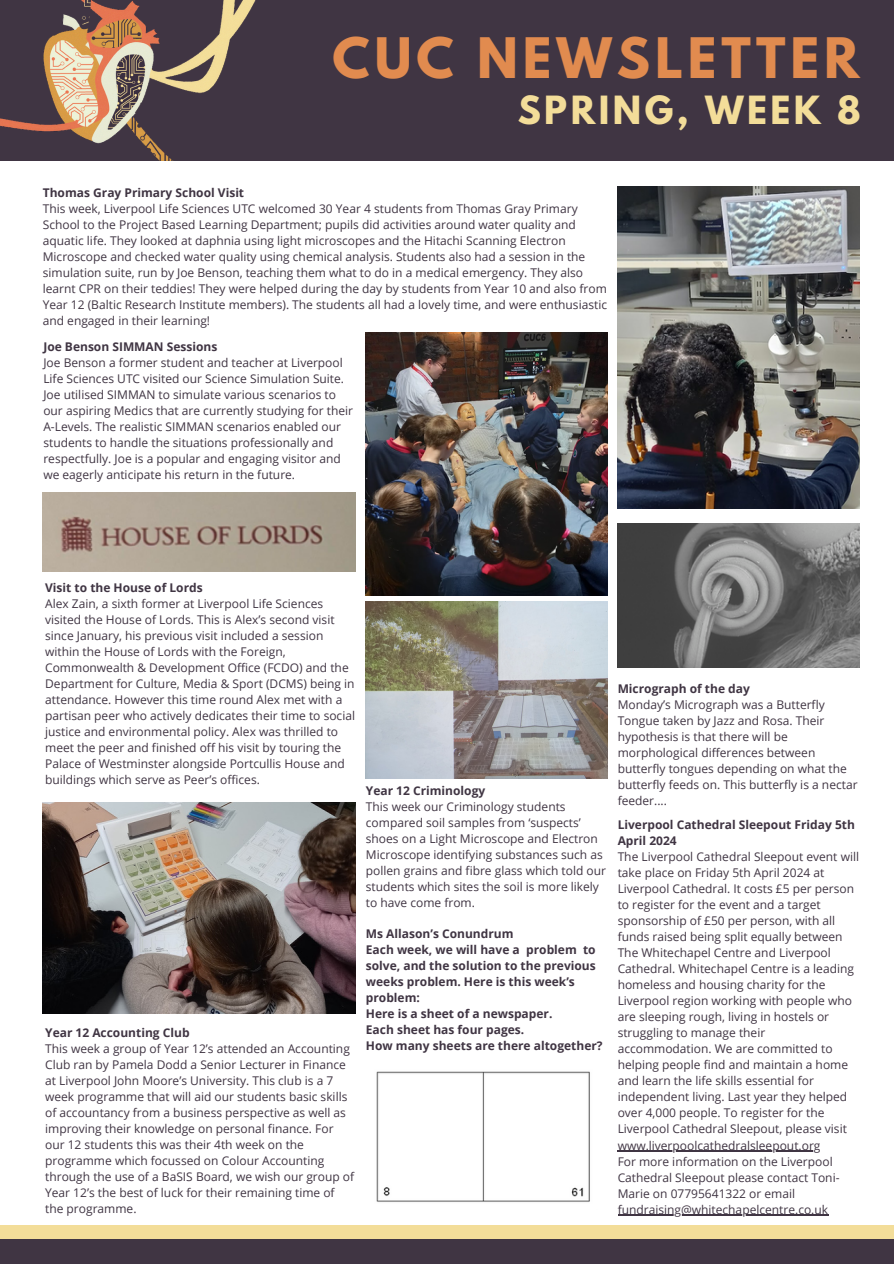
<style>
.page{position:relative;width:894px;height:1264px;background:#fff}
.page>*{position:absolute;margin:0;border:0;box-sizing:border-box;transform-origin:0 0}
.t1{font:700 49.35px "League Spartan";letter-spacing:.1em;color:#e18b4f}
.t2{font:700 34.35px "League Spartan";letter-spacing:.1em;color:#f3dd99}
.t3{font:12px/16px "Open Sans";color:#403543}
.t4{font:700 12px/16px "Open Sans";color:#403543}
</style>
<div class="page">
<div style="left:0;top:1225px;width:893px;height:28px;background:#f3dd99"></div>
<div style="left:0;top:1238px;width:893px;height:25px;background:#403543"></div>
<div style="left:0;top:0;width:893px;height:161px;background:#403543"></div>
<img style="left:0;top:0;width:256px;height:160px">
<img style="left:617px;top:523px;width:242px;height:144px">
<img style="left:617px;top:186px;width:242px;height:322px">
<img style="left:366px;top:332px;width:241px;height:263px">
<img style="left:366px;top:602px;width:241px;height:176px">
<img style="left:43px;top:492px;width:313px;height:79px">
<img style="left:43px;top:802px;width:313px;height:211px">
<img style="left:376px;top:1071px;width:214px;height:131px">
<hr style="left:617px;top:1150px;width:203px;height:1px;background:#403543">
<hr style="left:617px;top:1214px;width:211px;height:1px;background:#403543">
<h1 class="t1" style="left:332px;top:34px;width:528px">CUC NEWSLETTER</h1>
<h2 class="t2" style="left:517px;top:93px;width:344px">SPRING, WEEK 8</h2>
<p class="t4" style="left:43px;top:184px;width:203px">Thomas Gray Primary School Visit</p>
<p class="t3" style="left:43px;top:200px;width:565px">This week, Liverpool Life Sciences UTC welcomed 30 Year 4 students from Thomas Gray Primary School to the Project Based Learning Department; pupils did activities around water quality and aquatic life. They looked at daphnia using light microscopes and the Hitachi Scanning Electron Microscope and checked water quality using chemical analysis. Students also had a session in the simulation suite, run by Joe Benson, teaching them what to do in a medical emergency. They also learnt CPR on their teddies! They were helped during the day by students from Year 10 and also from Year 12 (Baltic Research Institute members). The students all had a lovely time, and were enthusiastic and engaged in their learning!</p>
<p class="t4" style="left:43px;top:338px;width:175px">Joe Benson SIMMAN Sessions</p>
<p class="t3" style="left:43px;top:354px;width:311px">Joe Benson a former student and teacher at Liverpool Life Sciences UTC visited our Science Simulation Suite.<br>Joe utilised SIMMAN to simulate various scenarios to our aspiring Medics that are currently studying for their A-Levels. The realistic SIMMAN scenarios enabled our students to handle the situations professionally and respectfully. Joe is a popular and engaging visitor and we eagerly anticipate his return in the future.</p>
<p class="t4" style="left:45px;top:579px;width:159px">Visit to the House of Lords</p>
<p class="t3" style="left:45px;top:595px;width:311px">Alex Zain, a sixth former at Liverpool Life Sciences visited the House of Lords. This is Alex’s second visit since January, his previous visit included a session within the House of Lords with the Foreign, Commonwealth &amp; Development Office (FCDO) and the Department for Culture, Media &amp; Sport (DCMS) being in attendance. However this time round Alex met with a partisan peer who actively dedicates their time to social justice and environmental policy. Alex was thrilled to meet the peer and finished off his visit by touring the Palace of Westminster alongside Portcullis House and buildings which serve as Peer’s offices.</p>
<p class="t4" style="left:45px;top:1024px;width:146px">Year 12 Accounting Club</p>
<p class="t3" style="left:45px;top:1040px;width:310px">This week a group of Year 12’s attended an Accounting Club ran by Pamela Dodd a Senior Lecturer in Finance at Liverpool John Moore’s University. This club is a 7 week programme that will aid our students basic skills of accountancy from a business perspective as well as improving their knowledge on personal finance. For our 12 students this was their 4th week on the programme which focussed on Colour Accounting through the use of a BaSIS Board, we wish our group of Year 12’s the best of luck for their remaining time of the programme.</p>
<p class="t4" style="left:366px;top:782px;width:121px">Year 12 Criminology</p>
<p class="t3" style="left:366px;top:798px;width:241px">This week our Criminology students compared soil samples from ‘suspects’ shoes on a Light Microscope and Electron Microscope identifying substances such as pollen grains and fibre glass which told our students which sites the soil is more likely to have come from.</p>
<p class="t4" style="left:366px;top:925px;width:238px">Ms Allason’s Conundrum<br>Each week, we will have a problem to solve, and the solution to the previous weeks problem. Here is this week’s problem:<br>Here is a sheet of a newspaper.<br>Each sheet has four pages.<br>How many sheets are there altogether?</p>
<p class="t4" style="left:617px;top:680px;width:134px">Micrograph of the day</p>
<p class="t3" style="left:617px;top:696px;width:241px">Monday’s Micrograph was a Butterfly Tongue taken by Jazz and Rosa. Their hypothesis is that there will be morphological differences between butterfly tongues depending on what the butterfly feeds on. This butterfly is a nectar feeder....</p>
<p class="t4" style="left:617px;top:816px;width:239px">Liverpool Cathedral Sleepout Friday 5th<br>April 2024</p>
<p class="t3" style="left:617px;top:848px;width:243px">The Liverpool Cathedral Sleepout event will take place on Friday 5th April 2024 at Liverpool Cathedral. It costs £5 per person to register for the event and a target sponsorship of £50 per person, with all funds raised being split equally between The Whitechapel Centre and Liverpool Cathedral. Whitechapel Centre is a leading homeless and housing charity for the Liverpool region working with people who are sleeping rough, living in hostels or struggling to manage their accommodation. We are committed to helping people find and maintain a home and learn the life skills essential for independent living. Last year they helped over 4,000 people. To register for the Liverpool Cathedral Sleepout, please visit www.liverpoolcathedralsleepout.org<br>For more information on the Liverpool Cathedral Sleepout please contact Toni-Marie on 07795641322 or email fundraising@whitechapelcentre.co.uk</p>
</div>
